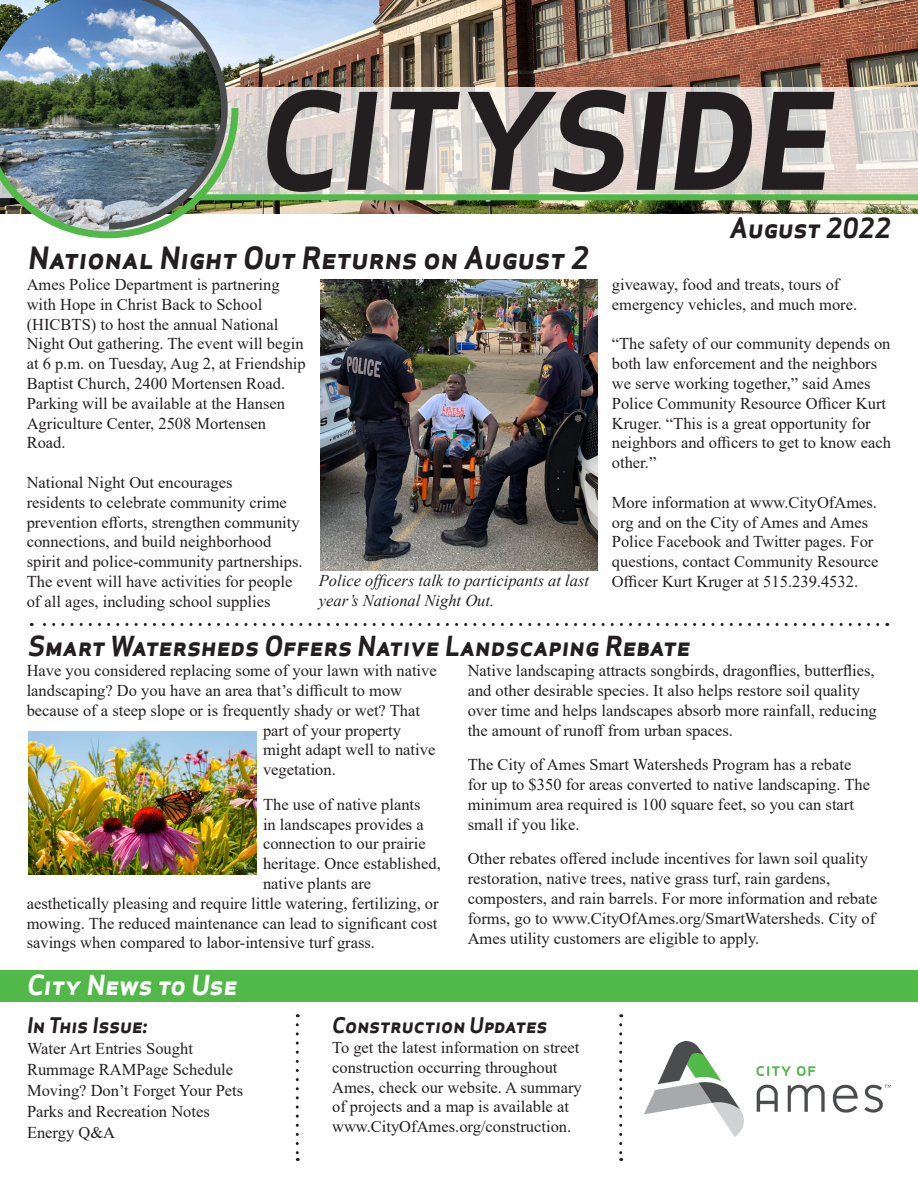
<style>
.page{position:relative;width:918px;height:1188px;background:#fff}
.page>*{position:absolute;margin:0;border:0;box-sizing:border-box;transform-origin:0 0}
.t1{font:italic 700 130.65px "Apex Sans";color:#231f20}
.t2{font:italic 700 30px "Apex Sans";color:#231f20}
.t3{font:italic 700 27px "Apex Sans";color:#231f20}
.t4{font:italic 700 27px "Apex Sans";color:#fff}
.t5{font:italic 700 21px "Apex Sans";color:#231f20}
.t6{font:16.5px/19.8px "Times New Roman";color:#231f20}
.t7{font:italic 16.5px/19.8px "Times New Roman";color:#231f20}
</style>
<div class="page">
<img style="left:239px;top:0;width:679px;height:214px">
<svg style="left:239px;top:87px;width:679px;height:107px;background:#dcd6d1"></svg>
<div style="left:197px;top:194px;width:721px;height:6px;background:#51b948"></div>
<div style="left:0;top:970px;width:918px;height:31px;background:#51b948"></div>
<svg style="left:296px;top:1025px;width:3px;height:136px"></svg>
<svg style="left:619px;top:1025px;width:3px;height:136px"></svg>
<img style="left:645px;top:1042px;width:246px;height:94px">
<img style="left:0;top:0;width:239px;height:238px">
<svg style="left:31px;top:623px;width:847px;height:3px"></svg>
<img style="left:320px;top:280px;width:278px;height:290px">
<img style="left:28px;top:731px;width:228px;height:143px">
<p class="t1" style="left:259px;top:57px;width:576px">CITYSIDE</p>
<p class="t3" style="left:730px;top:211px;width:163px">August 2022</p>
<p class="t2" style="left:28px;top:239px;width:562px">National Night Out Returns on August 2</p>
<p class="t6" style="left:27px;top:274px;width:281px">Ames Police Department is partnering with Hope in Christ Back to School (HICBTS) to host the annual National Night Out gathering. The event will begin at 6 p.m. on Tuesday, Aug 2, at Friendship Baptist Church, 2400 Mortensen Road.<br>Parking will be available at the Hansen Agriculture Center, 2508 Mortensen Road.</p>
<p class="t6" style="left:27px;top:472px;width:277px">National Night Out encourages<br>residents to celebrate community crime prevention efforts, strengthen community connections, and build neighborhood spirit and police-community partnerships.<br>The event will have activities for people of all ages, including school supplies</p>
<p class="t7" style="left:319px;top:571px;width:272px">Police officers talk to participants at last year’s National Night Out.</p>
<p class="t6" style="left:612px;top:274px;width:247px">giveaway, food and treats, tours of emergency vehicles, and much more.</p>
<p class="t6" style="left:612px;top:333px;width:281px">“The safety of our community depends on both law enforcement and the neighbors we serve working together,” said Ames Police Community Resource Officer Kurt Kruger. “This is a great opportunity for neighbors and officers to get to know each other.”</p>
<p class="t6" style="left:612px;top:492px;width:268px">More information at www.CityOfAmes. org and on the City of Ames and Ames Police Facebook and Twitter pages. For questions, contact Community Resource Officer Kurt Kruger at 515.239.4532.</p>
<p class="t3" style="left:28px;top:629px;width:664px">Smart Watersheds Offers Native Landscaping Rebate</p>
<p class="t6" style="left:27px;top:660px;width:412px">Have you considered replacing some of your lawn with native</p>
<p class="t6" style="left:27px;top:680px;width:377px">landscaping? Do you have an area that’s difficult to mow</p>
<p class="t6" style="left:27px;top:700px;width:395px">because of a steep slope or is frequently shady or wet? That</p>
<p class="t6" style="left:263px;top:720px;width:139px">part of your property</p>
<p class="t6" style="left:263px;top:739px;width:174px">might adapt well to native</p>
<p class="t6" style="left:263px;top:759px;width:74px">vegetation.</p>
<p class="t6" style="left:263px;top:794px;width:159px">The use of native plants</p>
<p class="t6" style="left:263px;top:814px;width:162px">in landscapes provides a</p>
<p class="t6" style="left:263px;top:834px;width:164px">connection to our prairie</p>
<p class="t6" style="left:263px;top:853px;width:179px">heritage. Once established,</p>
<p class="t6" style="left:263px;top:873px;width:110px">native plants are</p>
<p class="t6" style="left:27px;top:893px;width:413px">aesthetically pleasing and require little watering, fertilizing, or</p>
<p class="t6" style="left:27px;top:913px;width:412px">mowing. The reduced maintenance can lead to significant cost</p>
<p class="t6" style="left:27px;top:933px;width:350px">savings when compared to labor-intensive turf grass.</p>
<p class="t4" style="left:27px;top:967px;width:212px">City News to Use</p>
<p class="t6" style="left:468px;top:660px;width:411px">Native landscaping attracts songbirds, dragonflies, butterflies, and other desirable species. It also helps restore soil quality over time and helps landscapes absorb more rainfall, reducing the amount of runoff from urban spaces.</p>
<p class="t6" style="left:468px;top:754px;width:404px">The City of Ames Smart Watersheds Program has a rebate for up to $350 for areas converted to native landscaping. The minimum area required is 100 square feet, so you can start small if you like.</p>
<p class="t6" style="left:468px;top:848px;width:411px">Other rebates offered include incentives for lawn soil quality restoration, native trees, native grass turf, rain gardens, composters, and rain barrels. For more information and rebate forms, go to www.CityOfAmes.org/SmartWatersheds. City of Ames utility customers are eligible to apply.</p>
<p class="t5" style="left:27px;top:1012px;width:122px">In This Issue:</p>
<p class="t6" style="left:27px;top:1038px;width:167px">Water Art Entries Sought</p>
<p class="t6" style="left:27px;top:1059px;width:208px">Rummage RAMPage Schedule</p>
<p class="t6" style="left:27px;top:1080px;width:218px">Moving? Don’t Forget Your Pets</p>
<p class="t6" style="left:27px;top:1101px;width:184px">Parks and Recreation Notes</p>
<p class="t6" style="left:27px;top:1122px;width:90px">Energy Q&amp;A</p>
<p class="t5" style="left:332px;top:1012px;width:217px">Construction Updates</p>
<p class="t6" style="left:332px;top:1037px;width:251px">To get the latest information on street construction occurring throughout Ames, check our website. A summary of projects and a map is available at www.CityOfAmes.org/construction.</p>
</div>
